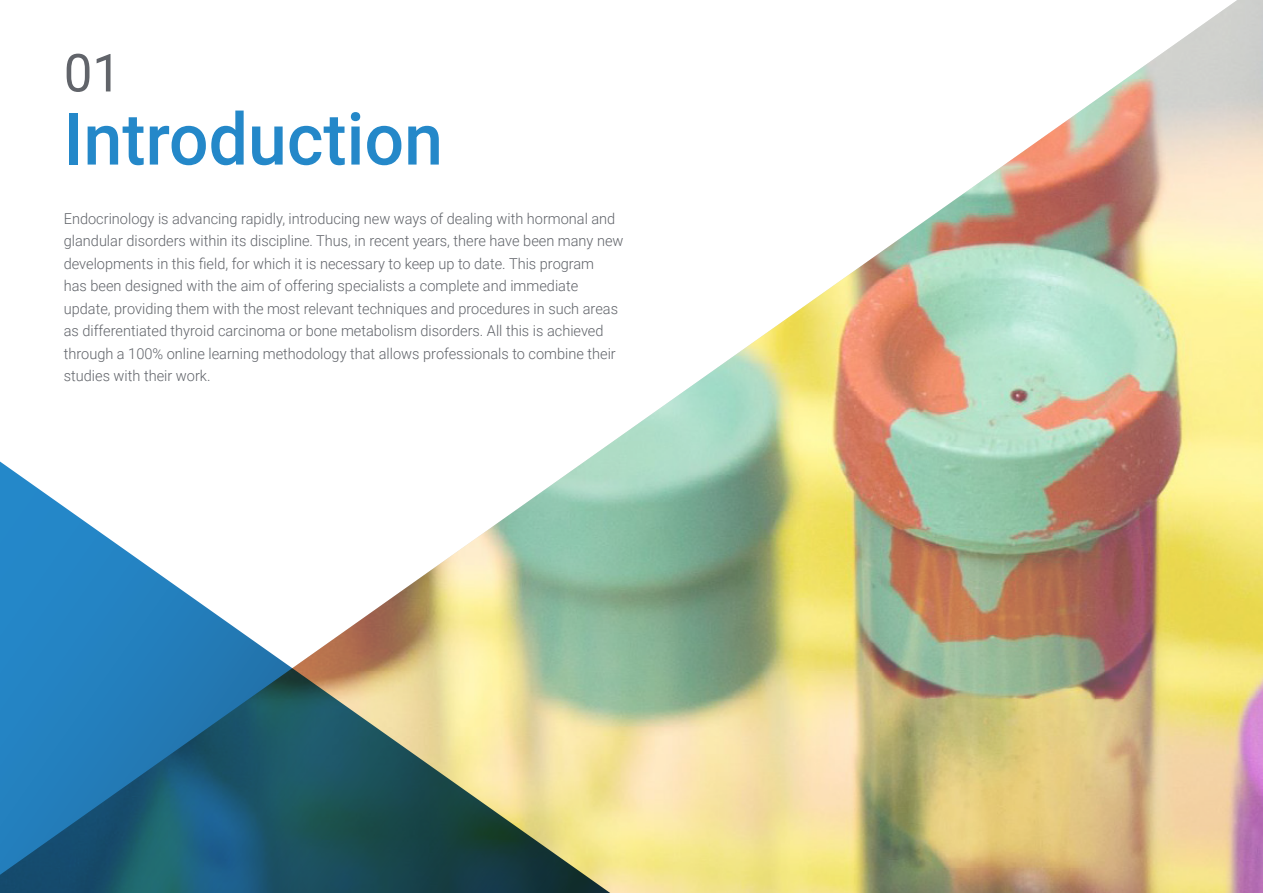
<style>
.page{position:relative;width:1263px;height:893px;background:#fff}
.page>*{position:absolute;margin:0;border:0;box-sizing:border-box;transform-origin:0 0}
.t1{font:500 72px "Roboto";color:#2488c9}
.t2{font:52.5px "Roboto";color:#61646a}
.t3{font:300 15px/22.5px "Roboto";color:#61646a}
</style>
<div class="page">
<img style="left:607px;top:0;width:656px;height:893px">
<svg style="left:0;top:446px;width:640px;height:447px"></svg>
<h2 class="t2" style="left:64px;top:36px;width:59px">01</h2>
<h1 class="t1" style="left:64px;top:89px;width:381px">Introduction</h1>
<p class="t3" style="left:64px;top:207px;width:561px">Endocrinology is advancing rapidly, introducing new ways of dealing with hormonal and glandular disorders within its discipline. Thus, in recent years, there have been many new developments in this field, for which it is necessary to keep up to date. This program<br>has been designed with the aim of offering specialists a complete and immediate update, providing them with the most relevant techniques and procedures in such areas as differentiated thyroid carcinoma or bone metabolism disorders. All this is achieved through a 100% online learning methodology that allows professionals to combine their studies with their work.</p>
</div>
